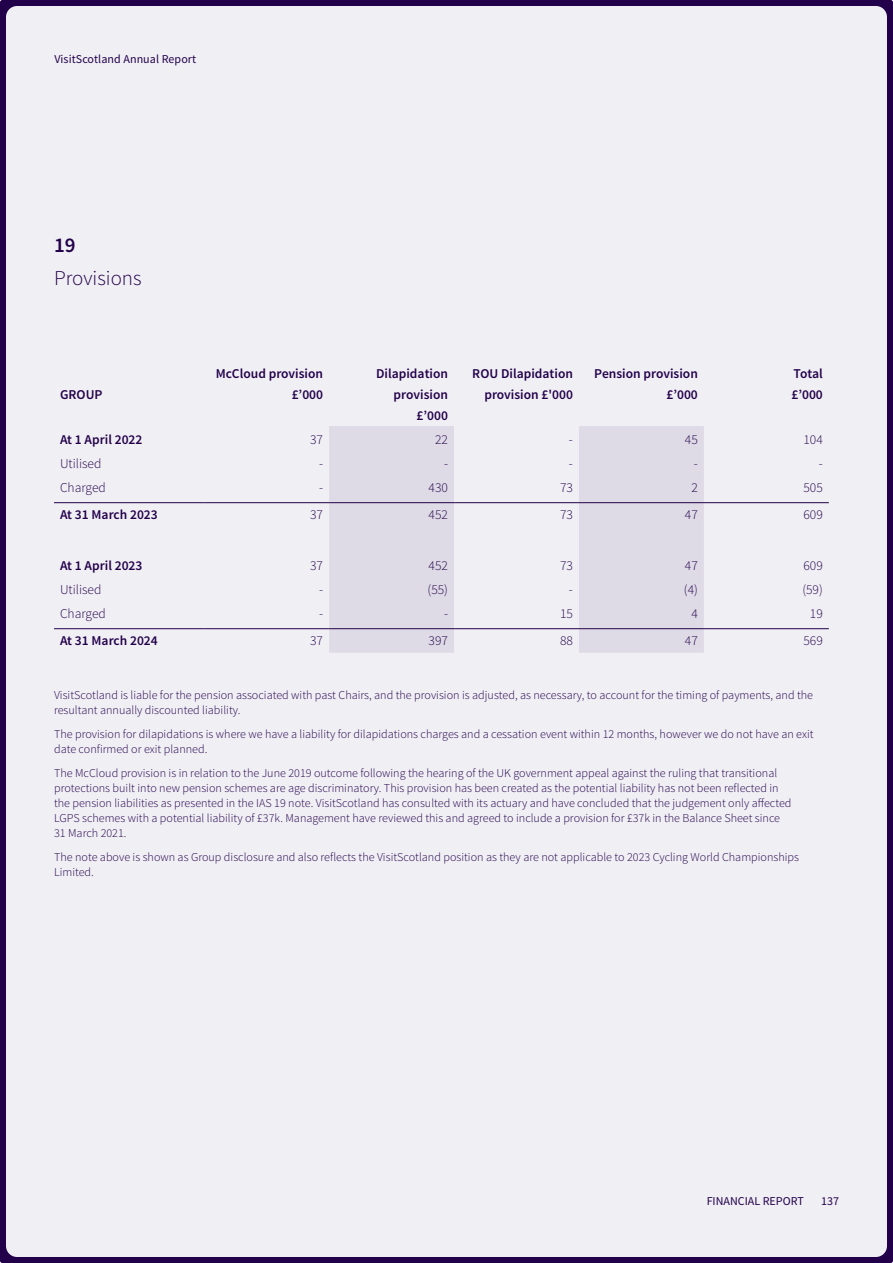
<style>
.page{position:relative;width:893px;height:1263px;background:#f0eff4}
.page>*{position:absolute;margin:0;border:0;box-sizing:border-box;transform-origin:0 0}
.t1{font:300 21px "Source Sans Pro";color:#23014a}
.t2{font:600 21px "Source Sans Pro";color:#23014a}
.Body_copy{font:600 13.5px/21px "Source Sans Pro";color:#23014a;text-align:right}
.Body_copy-2{font:300 13.5px "Source Sans Pro";color:#23014a}
.Body_copy-3{font:300 12px/15px "Source Sans Pro";color:#23014a}
.t3{font:12px "Source Sans Pro";letter-spacing:.005em;color:#23014a}
</style>
<div class="page">
<div style="left:54px;top:360px;width:775px;height:66px;background:#f0eff4"></div>
<div style="left:329px;top:426px;width:125px;height:227px;background:#dedbe6"></div>
<svg style="left:454px;top:426px;width:375px;height:227px;fill:#f0eff4"></svg>
<hr style="left:54px;top:502px;width:150px;height:1px;background:#23014a">
<hr style="left:204px;top:502px;width:125px;height:1px;background:#23014a">
<hr style="left:329px;top:502px;width:125px;height:1px;background:#23014a">
<hr style="left:454px;top:502px;width:125px;height:1px;background:#23014a">
<hr style="left:579px;top:502px;width:125px;height:1px;background:#23014a">
<hr style="left:704px;top:502px;width:125px;height:1px;background:#23014a">
<hr style="left:54px;top:628px;width:150px;height:1px;background:#23014a">
<hr style="left:204px;top:628px;width:125px;height:1px;background:#23014a">
<hr style="left:329px;top:628px;width:125px;height:1px;background:#23014a">
<hr style="left:454px;top:628px;width:125px;height:1px;background:#23014a">
<hr style="left:579px;top:628px;width:125px;height:1px;background:#23014a">
<hr style="left:704px;top:628px;width:125px;height:1px;background:#23014a">
<p class="t3" style="left:54px;top:52px;width:143px">VisitScotland Annual Report</p>
<p class="t2" style="left:54px;top:232px;width:23px">19</p>
<p class="t1" style="left:54px;top:265px;width:89px">Provisions</p>
<p class="Body_copy" style="left:60px;top:384px;width:44px">GROUP</p>
<p class="Body_copy" style="left:216px;top:363px;width:109px">McCloud provision £’000</p>
<p class="Body_copy" style="left:376px;top:363px;width:73px">Dilapidation provision £’000</p>
<p class="Body_copy" style="left:472px;top:363px;width:102px">ROU Dilapidation provision £'000</p>
<p class="Body_copy" style="left:594px;top:363px;width:105px">Pension provision £’000</p>
<p class="Body_copy" style="left:791px;top:363px;width:33px;text-align:left">Total £’000</p>
<p class="Body_copy" style="left:60px;top:429px;width:84px">At 1 April 2022</p>
<p class="Body_copy-2" style="left:310px;top:431px;width:14px">37</p>
<p class="Body_copy-2" style="left:435px;top:431px;width:14px">22</p>
<p class="Body_copy-2" style="left:569px;top:431px;width:6px">-</p>
<p class="Body_copy-2" style="left:685px;top:431px;width:14px">45</p>
<p class="Body_copy-2" style="left:803px;top:431px;width:21px">104</p>
<p class="Body_copy-2" style="left:60px;top:455px;width:43px">Utilised</p>
<p class="Body_copy-2" style="left:319px;top:455px;width:6px">-</p>
<p class="Body_copy-2" style="left:444px;top:455px;width:6px">-</p>
<p class="Body_copy-2" style="left:569px;top:455px;width:6px">-</p>
<p class="Body_copy-2" style="left:694px;top:455px;width:6px">-</p>
<p class="Body_copy-2" style="left:819px;top:455px;width:6px">-</p>
<p class="Body_copy-2" style="left:60px;top:479px;width:47px">Charged</p>
<p class="Body_copy-2" style="left:319px;top:479px;width:6px">-</p>
<p class="Body_copy-2" style="left:429px;top:479px;width:21px">430</p>
<p class="Body_copy-2" style="left:560px;top:479px;width:14px">73</p>
<p class="Body_copy-2" style="left:691px;top:479px;width:8px">2</p>
<p class="Body_copy-2" style="left:803px;top:479px;width:21px">505</p>
<p class="Body_copy" style="left:60px;top:504px;width:99px">At 31 March 2023</p>
<p class="Body_copy-2" style="left:310px;top:506px;width:14px">37</p>
<p class="Body_copy-2" style="left:429px;top:506px;width:21px">452</p>
<p class="Body_copy-2" style="left:560px;top:506px;width:14px">73</p>
<p class="Body_copy-2" style="left:685px;top:506px;width:14px">47</p>
<p class="Body_copy-2" style="left:803px;top:506px;width:21px">609</p>
<p class="Body_copy" style="left:60px;top:555px;width:84px">At 1 April 2023</p>
<p class="Body_copy-2" style="left:310px;top:557px;width:14px">37</p>
<p class="Body_copy-2" style="left:429px;top:557px;width:21px">452</p>
<p class="Body_copy-2" style="left:560px;top:557px;width:14px">73</p>
<p class="Body_copy-2" style="left:685px;top:557px;width:14px">47</p>
<p class="Body_copy-2" style="left:803px;top:557px;width:21px">609</p>
<p class="Body_copy-2" style="left:60px;top:581px;width:43px">Utilised</p>
<p class="Body_copy-2" style="left:319px;top:581px;width:6px">-</p>
<p class="Body_copy-2" style="left:428px;top:581px;width:22px">(55)</p>
<p class="Body_copy-2" style="left:569px;top:581px;width:6px">-</p>
<p class="Body_copy-2" style="left:684px;top:581px;width:15px">(4)</p>
<p class="Body_copy-2" style="left:802px;top:581px;width:22px">(59)</p>
<p class="Body_copy-2" style="left:60px;top:605px;width:47px">Charged</p>
<p class="Body_copy-2" style="left:319px;top:605px;width:6px">-</p>
<p class="Body_copy-2" style="left:444px;top:605px;width:6px">-</p>
<p class="Body_copy-2" style="left:560px;top:605px;width:14px">15</p>
<p class="Body_copy-2" style="left:691px;top:605px;width:8px">4</p>
<p class="Body_copy-2" style="left:810px;top:605px;width:14px">19</p>
<p class="Body_copy" style="left:60px;top:630px;width:99px">At 31 March 2024</p>
<p class="Body_copy-2" style="left:310px;top:632px;width:14px">37</p>
<p class="Body_copy-2" style="left:429px;top:632px;width:21px">397</p>
<p class="Body_copy-2" style="left:560px;top:632px;width:14px">88</p>
<p class="Body_copy-2" style="left:685px;top:632px;width:14px">47</p>
<p class="Body_copy-2" style="left:803px;top:632px;width:21px">569</p>
<p class="Body_copy-3" style="left:54px;top:688px;width:760px">VisitScotland is liable for the pension associated with past Chairs, and the provision is adjusted, as necessary, to account for the timing of payments, and the resultant annually discounted liability.</p>
<p class="Body_copy-3" style="left:54px;top:727px;width:761px">The provision for dilapidations is where we have a liability for dilapidations charges and a cessation event within 12 months, however we do not have an exit date confirmed or exit planned.</p>
<p class="Body_copy-3" style="left:54px;top:766px;width:739px">The McCloud provision is in relation to the June 2019 outcome following the hearing of the UK government appeal against the ruling that transitional protections built into new pension schemes are age discriminatory. This provision has been created as the potential liability has not been reflected in the pension liabilities as presented in the IAS 19 note. VisitScotland has consulted with its actuary and have concluded that the judgement only affected LGPS schemes with a potential liability of £37k. Management have reviewed this and agreed to include a provision for £37k in the Balance Sheet since 31 March 2021.</p>
<p class="Body_copy-3" style="left:54px;top:850px;width:746px">The note above is shown as Group disclosure and also reflects the VisitScotland position as they are not applicable to 2023 Cycling World Championships<br>Limited.</p>
<p class="t3" style="left:707px;top:1194px;width:99px">FINANCIAL REPORT</p>
<p class="t3" style="left:821px;top:1194px;width:19px">137</p>
</div>
